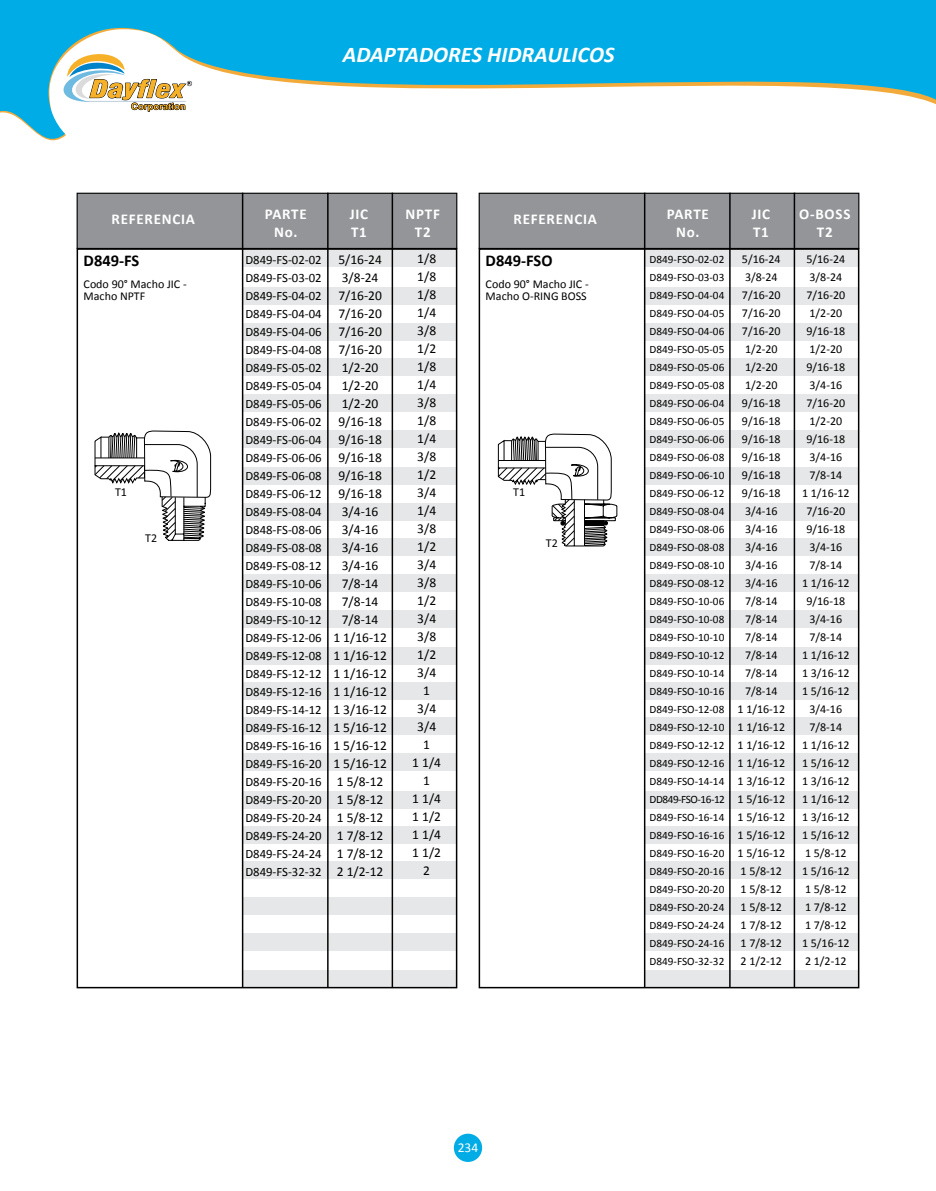
<style>
.page{position:relative;width:936px;height:1191px;background:#fff}
.page>*{position:absolute;margin:0;border:0;box-sizing:border-box;transform-origin:0 0}
.t1{font:italic 700 22.5px "Calibri";color:#fff}
.t2{font:700 16.5px "Calibri";color:#000}
.t3{font:700 15px/18px "Calibri";letter-spacing:.05em;color:#fff;text-align:center}
.t4{font:13.5px/18px "Calibri";color:#000;text-align:center}
.t5{font:13.5px "Calibri";color:#fff}
.t6{font:12.75px/18px "Calibri";color:#000;text-align:justify}
.t7{font:12px/18px "Calibri";color:#000;text-align:center}
.t8{font:11.25px/18px "Calibri";color:#000;text-align:justify}
</style>
<div class="page">
<svg style="left:0;top:0;width:935px;height:140px;fill:#00ace5"></svg>
<div style="left:454px;top:1133px;width:28px;height:29px;background:#00ace5;border-radius:50%"></div>
<div style="left:77px;top:193px;width:380px;height:55px;background:#939598"></div>
<div style="left:77px;top:193px;width:380px;height:56px;border:1px solid #000"></div>
<div style="left:479px;top:193px;width:379px;height:55px;background:#939598"></div>
<div style="left:478px;top:193px;width:381px;height:56px;border:1px solid #000"></div>
<div style="left:243px;top:249px;width:213px;height:18px;background:#e6e7e8"></div>
<div style="left:644px;top:249px;width:214px;height:18px;background:#e6e7e8"></div>
<div style="left:243px;top:287px;width:213px;height:18px;background:#e6e7e8"></div>
<div style="left:644px;top:287px;width:214px;height:18px;background:#e6e7e8"></div>
<div style="left:243px;top:323px;width:213px;height:17px;background:#e6e7e8"></div>
<div style="left:644px;top:323px;width:214px;height:17px;background:#e6e7e8"></div>
<div style="left:243px;top:358px;width:213px;height:18px;background:#e6e7e8"></div>
<div style="left:644px;top:358px;width:214px;height:18px;background:#e6e7e8"></div>
<div style="left:243px;top:681px;width:213px;height:18px;background:#e6e7e8"></div>
<div style="left:644px;top:681px;width:214px;height:18px;background:#e6e7e8"></div>
<div style="left:243px;top:538px;width:213px;height:18px;background:#e6e7e8"></div>
<div style="left:644px;top:538px;width:214px;height:18px;background:#e6e7e8"></div>
<div style="left:243px;top:861px;width:213px;height:18px;background:#e6e7e8"></div>
<div style="left:644px;top:861px;width:214px;height:18px;background:#e6e7e8"></div>
<div style="left:243px;top:394px;width:213px;height:18px;background:#e6e7e8"></div>
<div style="left:644px;top:394px;width:214px;height:18px;background:#e6e7e8"></div>
<div style="left:243px;top:717px;width:213px;height:18px;background:#e6e7e8"></div>
<div style="left:644px;top:717px;width:214px;height:18px;background:#e6e7e8"></div>
<div style="left:243px;top:574px;width:213px;height:18px;background:#e6e7e8"></div>
<div style="left:644px;top:574px;width:214px;height:18px;background:#e6e7e8"></div>
<div style="left:243px;top:897px;width:213px;height:18px;background:#e6e7e8"></div>
<div style="left:644px;top:897px;width:214px;height:18px;background:#e6e7e8"></div>
<div style="left:243px;top:467px;width:213px;height:18px;background:#e6e7e8"></div>
<div style="left:644px;top:467px;width:214px;height:18px;background:#e6e7e8"></div>
<div style="left:243px;top:790px;width:213px;height:18px;background:#e6e7e8"></div>
<div style="left:644px;top:790px;width:214px;height:18px;background:#e6e7e8"></div>
<div style="left:243px;top:647px;width:213px;height:18px;background:#e6e7e8"></div>
<div style="left:644px;top:647px;width:214px;height:18px;background:#e6e7e8"></div>
<div style="left:243px;top:970px;width:213px;height:18px;background:#e6e7e8"></div>
<div style="left:644px;top:970px;width:214px;height:18px;background:#e6e7e8"></div>
<div style="left:243px;top:430px;width:213px;height:18px;background:#e6e7e8"></div>
<div style="left:644px;top:430px;width:214px;height:18px;background:#e6e7e8"></div>
<div style="left:243px;top:753px;width:213px;height:18px;background:#e6e7e8"></div>
<div style="left:644px;top:753px;width:214px;height:18px;background:#e6e7e8"></div>
<div style="left:243px;top:610px;width:213px;height:17px;background:#e6e7e8"></div>
<div style="left:644px;top:610px;width:214px;height:17px;background:#e6e7e8"></div>
<div style="left:243px;top:933px;width:213px;height:18px;background:#e6e7e8"></div>
<div style="left:644px;top:933px;width:214px;height:18px;background:#e6e7e8"></div>
<div style="left:243px;top:503px;width:213px;height:18px;background:#e6e7e8"></div>
<div style="left:644px;top:503px;width:214px;height:18px;background:#e6e7e8"></div>
<div style="left:243px;top:826px;width:213px;height:18px;background:#e6e7e8"></div>
<div style="left:644px;top:826px;width:214px;height:18px;background:#e6e7e8"></div>
<hr style="left:242px;top:193px;width:1px;height:794px;background:#000">
<hr style="left:644px;top:193px;width:1px;height:794px;background:#000">
<hr style="left:327px;top:193px;width:1px;height:794px;background:#000">
<hr style="left:729px;top:193px;width:1px;height:794px;background:#000">
<hr style="left:391px;top:193px;width:2px;height:794px;background:#000">
<hr style="left:793px;top:193px;width:2px;height:794px;background:#000">
<div style="left:77px;top:248px;width:380px;height:740px;border:2px solid #000"></div>
<div style="left:478px;top:248px;width:381px;height:740px;border:2px solid #000"></div>
<svg style="left:94px;top:431px;width:118px;height:110px"></svg>
<svg style="left:497px;top:434px;width:120px;height:113px"></svg>
<h1 class="t1" style="left:343px;top:40px;width:273px">ADAPTADORES HIDRAULICOS</h1>
<p class="t3" style="left:405px;top:204px;width:36px">NPTF<br>T2</p>
<p class="t3" style="left:799px;top:204px;width:53px">O-BOSS<br>T2</p>
<p class="t3" style="left:350px;top:204px;width:20px;text-align:left">JIC<br>T1</p>
<p class="t3" style="left:751px;top:204px;width:20px;text-align:left">JIC<br>T1</p>
<p class="t3" style="left:265px;top:204px;width:44px">PARTE<br>No.</p>
<p class="t3" style="left:666px;top:204px;width:44px">PARTE<br>No.</p>
<p class="t3" style="left:112px;top:209px;width:85px">REFERENCIA</p>
<p class="t3" style="left:513px;top:209px;width:85px">REFERENCIA</p>
<p class="t6" style="left:245px;top:250px;width:78px">D849-FS-02-02<br>D849-FS-03-02<br>D849-FS-04-02<br>D849-FS-04-04<br>D849-FS-04-06<br>D849-FS-04-08<br>D849-FS-05-02<br>D849-FS-05-04<br>D849-FS-05-06<br>D849-FS-06-02<br>D849-FS-06-04<br>D849-FS-06-06<br>D849-FS-06-08<br>D849-FS-06-12<br>D849-FS-08-04<br>D848-FS-08-06<br>D849-FS-08-08<br>D849-FS-08-12<br>D849-FS-10-06<br>D849-FS-10-08<br>D849-FS-10-12<br>D849-FS-12-06<br>D849-FS-12-08<br>D849-FS-12-12<br>D849-FS-12-16<br>D849-FS-14-12<br>D849-FS-16-12<br>D849-FS-16-16<br>D849-FS-16-20<br>D849-FS-20-16<br>D849-FS-20-20<br>D849-FS-20-24<br>D849-FS-24-20<br>D849-FS-24-24<br>D849-FS-32-32</p>
<p class="t8" style="left:649px;top:249px;width:77px">D849-FSO-02-02<br>D849-FSO-03-03<br>D849-FSO-04-04<br>D849-FSO-04-05<br>D849-FSO-04-06<br>D849-FSO-05-05<br>D849-FSO-05-06<br>D849-FSO-05-08<br>D849-FSO-06-04<br>D849-FSO-06-05<br>D849-FSO-06-06<br>D849-FSO-06-08<br>D849-FSO-06-10<br>D849-FSO-06-12<br>D849-FSO-08-04<br>D849-FSO-08-06<br>D849-FSO-08-08<br>D849-FSO-08-10<br>D849-FSO-08-12<br>D849-FSO-10-06<br>D849-FSO-10-08<br>D849-FSO-10-10<br>D849-FSO-10-12<br>D849-FSO-10-14<br>D849-FSO-10-16<br>D849-FSO-12-08<br>D849-FSO-12-10<br>D849-FSO-12-12<br>D849-FSO-12-16<br>D849-FSO-14-14<br>DD849-FSO-16-12<br>D849-FSO-16-14<br>D849-FSO-16-16<br>D849-FSO-16-20<br>D849-FSO-20-16<br>D849-FSO-20-20<br>D849-FSO-20-24<br>D849-FSO-24-24<br>D849-FSO-24-16<br>D849-FSO-32-32</p>
<p class="t4" style="left:412px;top:249px;width:30px">1/8<br>1/8<br>1/8<br>1/4<br>3/8<br>1/2<br>1/8<br>1/4<br>3/8<br>1/8<br>1/4<br>3/8<br>1/2<br>3/4<br>1/4<br>3/8<br>1/2<br>3/4<br>3/8<br>1/2<br>3/4<br>3/8<br>1/2<br>3/4<br>1<br>3/4<br>3/4<br>1<br>1 1/4<br>1<br>1 1/4<br>1 1/2<br>1 1/4<br>1 1/2<br>2</p>
<p class="t4" style="left:333px;top:250px;width:55px">5/16-24<br>3/8-24<br>7/16-20<br>7/16-20<br>7/16-20<br>7/16-20<br>1/2-20<br>1/2-20<br>1/2-20<br>9/16-18<br>9/16-18<br>9/16-18<br>9/16-18<br>9/16-18<br>3/4-16<br>3/4-16<br>3/4-16<br>3/4-16<br>7/8-14<br>7/8-14<br>7/8-14<br>1 1/16-12<br>1 1/16-12<br>1 1/16-12<br>1 1/16-12<br>1 3/16-12<br>1 5/16-12<br>1 5/16-12<br>1 5/16-12<br>1 5/8-12<br>1 5/8-12<br>1 5/8-12<br>1 7/8-12<br>1 7/8-12<br>2 1/2-12</p>
<p class="t7" style="left:737px;top:249px;width:49px">5/16-24<br>3/8-24<br>7/16-20<br>7/16-20<br>7/16-20<br>1/2-20<br>1/2-20<br>1/2-20<br>9/16-18<br>9/16-18<br>9/16-18<br>9/16-18<br>9/16-18<br>9/16-18<br>3/4-16<br>3/4-16<br>3/4-16<br>3/4-16<br>3/4-16<br>7/8-14<br>7/8-14<br>7/8-14<br>7/8-14<br>7/8-14<br>7/8-14<br>1 1/16-12<br>1 1/16-12<br>1 1/16-12<br>1 1/16-12<br>1 3/16-12<br>1 5/16-12<br>1 5/16-12<br>1 5/16-12<br>1 5/16-12<br>1 5/8-12<br>1 5/8-12<br>1 5/8-12<br>1 7/8-12<br>1 7/8-12<br>2 1/2-12</p>
<p class="t7" style="left:802px;top:249px;width:49px">5/16-24<br>3/8-24<br>7/16-20<br>1/2-20<br>9/16-18<br>1/2-20<br>9/16-18<br>3/4-16<br>7/16-20<br>1/2-20<br>9/16-18<br>3/4-16<br>7/8-14<br>1 1/16-12<br>7/16-20<br>9/16-18<br>3/4-16<br>7/8-14<br>1 1/16-12<br>9/16-18<br>3/4-16<br>7/8-14<br>1 1/16-12<br>1 3/16-12<br>1 5/16-12<br>3/4-16<br>7/8-14<br>1 1/16-12<br>1 5/16-12<br>1 3/16-12<br>1 1/16-12<br>1 3/16-12<br>1 5/16-12<br>1 5/8-12<br>1 5/16-12<br>1 5/8-12<br>1 7/8-12<br>1 7/8-12<br>1 5/16-12<br>2 1/2-12</p>
<h2 class="t2" style="left:84px;top:251px;width:57px">D849-FS</h2>
<h2 class="t2" style="left:485px;top:251px;width:68px">D849-FSO</h2>
<p class="t7" style="left:84px;top:277px;width:105px;line-height:12px;text-align:left">Codo 90° Macho JIC -<br>Macho NPTF</p>
<p class="t7" style="left:485px;top:277px;width:105px;line-height:12px;text-align:left">Codo 90° Macho JIC -<br>Macho O-RING BOSS</p>
<p class="t7" style="left:115px;top:482px;width:13px">T1</p>
<p class="t7" style="left:513px;top:482px;width:13px">T1</p>
<p class="t7" style="left:145px;top:528px;width:13px">T2</p>
<p class="t7" style="left:546px;top:533px;width:13px">T2</p>
<p class="t5" style="left:457px;top:1139px;width:22px">234</p>
</div>
